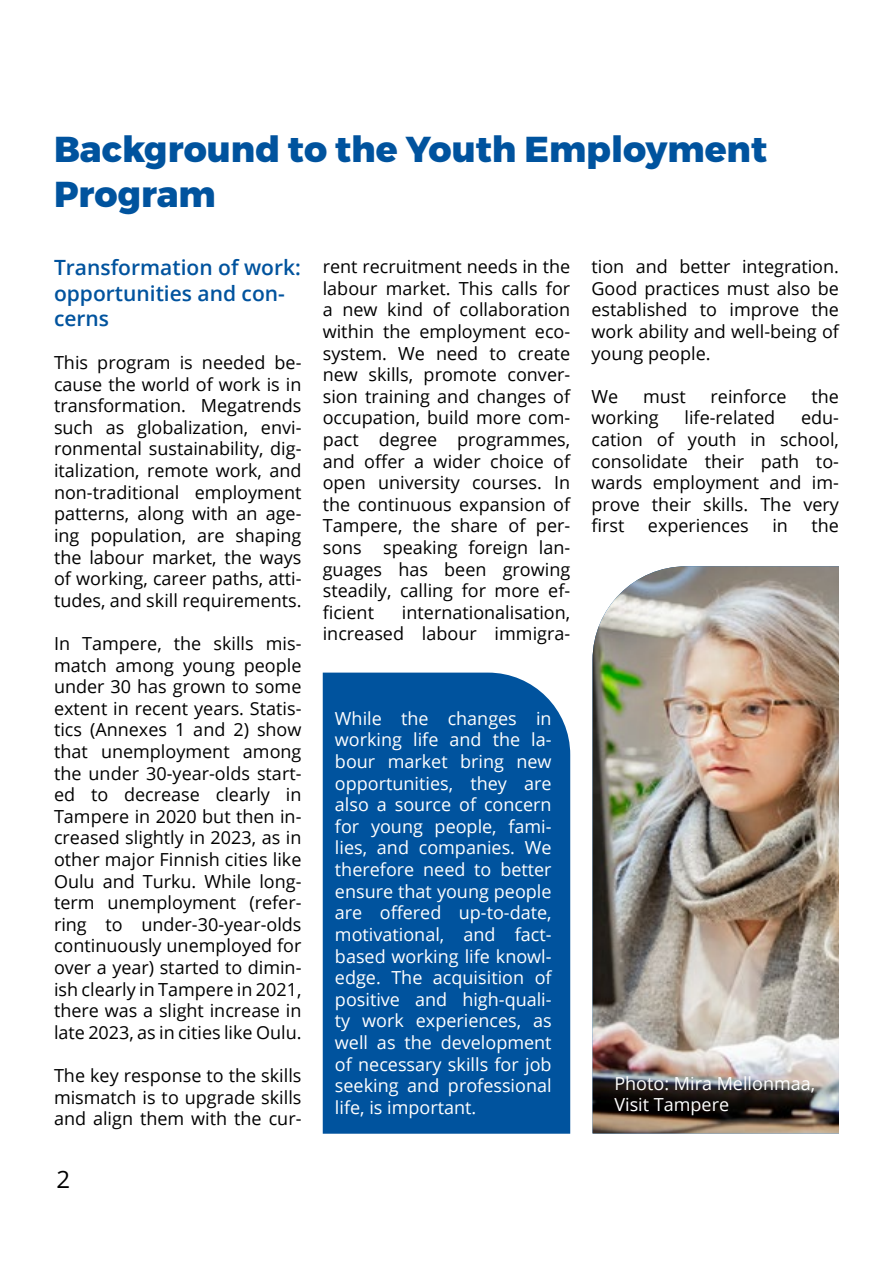
<style>
.page{position:relative;width:893px;height:1263px;background:#fff}
.page>*{position:absolute;margin:0;border:0;box-sizing:border-box;transform-origin:0 0}
.pääotsikko{font:800 36px/45px "Montserrat";color:#00539e}
.t1{font:24px "Open Sans";color:#000}
.väliotsikko{font:600 21px/25.2px "Open Sans";color:#00539e}
.Leipä{font:18px/21.6px "Open Sans";color:#000;text-align:justify}
.Leipä-2{font:18px/21.6px "Open Sans";color:#fff}
</style>
<div class="page">
<img style="left:593px;top:566px;width:246px;height:567px">
<div style="left:323px;top:673px;width:247px;height:461px;background:#00539e"></div>
<h2 class="pääotsikko" style="left:54px;top:128px;width:715px">Background to the Youth Employment<br>Program</h2>
<h3 class="väliotsikko" style="left:54px;top:255px;width:248px">Transformation of work: opportunities and con&shy;cerns</h3>
<p class="Leipä" style="left:54px;top:351px;width:249px">This program is needed be&shy;cause the world of work is in transformation. Megatrends such as globalization, envi&shy;ronmental sustainability, dig&shy;italization, remote work, and non-traditional employment patterns, along with an age&shy;ing population, are shaping the labour market, the ways of working, career paths, atti&shy;tudes, and skill requirements.</p>
<p class="Leipä" style="left:54px;top:632px;width:249px">In Tampere, the skills mis&shy;match among young people under 30 has grown to some extent in recent years. Statis&shy;tics (Annexes 1 and 2) show that unemployment among the under 30-year-olds start&shy;ed to decrease clearly in Tampere in 2020 but then in&shy;creased slightly in 2023, as in other major Finnish cities like Oulu and Turku. While long&shy;term unemployment (refer&shy;ring to under-30-year-olds continuously unemployed for over a year) started to dimin&shy;ish clearly in Tampere in 2021, there was a slight increase in late 2023, as in cities like Oulu.</p>
<p class="Leipä" style="left:54px;top:1064px;width:249px">The key response to the skills mismatch is to upgrade skills and align them with the cur-</p>
<h2 class="t1" style="left:56px;top:1163px;width:15px">2</h2>
<p class="Leipä" style="left:323px;top:255px;width:249px">rent recruitment needs in the labour market. This calls for a new kind of collaboration within the employment eco&shy;system. We need to create new skills, promote conver&shy;sion training and changes of occupation, build more com&shy;pact degree programmes, and offer a wider choice of open university courses. In the continuous expansion of Tampere, the share of per&shy;sons speaking foreign lan&shy;guages has been growing steadily, calling for more ef&shy;ficient</p>
<p class="Leipä" style="left:323px;top:601px;width:249px;text-align:right">internationalisation, increased labour immigra-</p>
<p class="Leipä" style="left:591px;top:255px;width:249px">tion and better integration.<br>Good practices must also be established to improve the work ability and well-being of young people.</p>
<p class="Leipä" style="left:591px;top:385px;width:28px">We</p>
<p class="Leipä" style="left:643px;top:385px;width:44px">must</p>
<p class="Leipä" style="left:711px;top:385px;width:78px">reinforce</p>
<p class="Leipä" style="left:811px;top:385px;width:29px">the</p>
<p class="Leipä" style="left:591px;top:407px;width:69px">working</p>
<p class="Leipä" style="left:684px;top:407px;width:92px">life-related</p>
<p class="Leipä" style="left:591px;top:407px;width:249px;text-indent:209px">edu&shy;cation of youth in school, consolidate their path to&shy;wards employment and im&shy;prove their skills. The very first</p>
<p class="Leipä" style="left:648px;top:515px;width:102px">experiences</p>
<p class="Leipä" style="left:772px;top:515px;width:17px">in</p>
<p class="Leipä" style="left:811px;top:515px;width:29px">the</p>
<p class="Leipä-2" style="left:335px;top:707px;width:218px;text-align:justify">While the changes in working life and the la&shy;bour market bring new opportunities, they are also a source of concern for young people, fami&shy;lies, and companies. We therefore need to better ensure that young people are offered up-to-date, motivational, and fact&shy;based working life knowl&shy;edge. The acquisition of positive and high-quali&shy;ty work experiences, as well as the development of necessary skills for job seeking and professional life, is important.</p>
<p class="Leipä-2" style="left:614px;top:1072px;width:202px">Photo: Mira Mellonmaa,<br>Visit Tampere</p>
</div>
